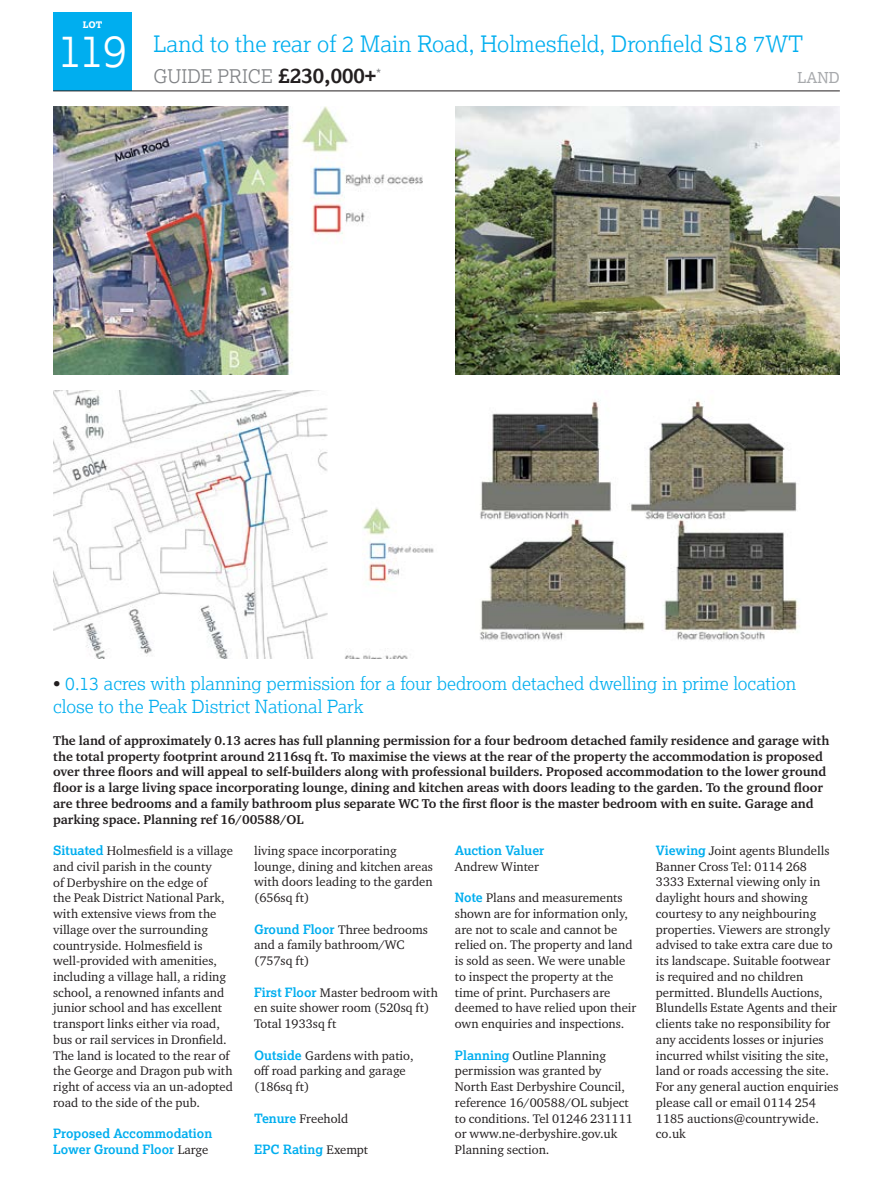
<style>
.page{position:relative;width:893px;height:1184px;background:#fff}
.page>*{position:absolute;margin:0;border:0;box-sizing:border-box;transform-origin:0 0}
.t1{font:300 45px "Lexia";color:#fff}
.t2{font:300 22.5px "Lexia";color:#00aeef}
.t3{font:300 18.75px "Lexia";color:#808285}
.t4{font:300 18px/23.5px "Lexia";color:#00aeef}
.t5{font:15px "Lexia";color:#a7a9ac}
.t6{font:700 13.2px/15.8px "Charter ITC Pro";color:#231f20}
.t7{font:12.75px/15.8px "Charter ITC Pro";color:#231f20}
.t8{font:700 12.75px/15.8px "Lexia";color:#00aeef}
.t9{font:800 9px "Lexia";color:#fff}
.s1{font-weight:700;font-size:21px;color:#231f20}
.s2{color:#231f20}
.s3{font-family:"Lexia";font-weight:700;color:#00aeef}
.s4{font-family:"Charter ITC Pro";font-weight:400;color:#231f20}
</style>
<div class="page">
<div style="left:53px;top:12px;width:79px;height:79px;background:#00aeef"></div>
<hr style="left:53px;top:91px;width:787px;height:1px;background:#231f20">
<img style="left:53px;top:107px;width:370px;height:268px">
<img style="left:455px;top:107px;width:385px;height:268px">
<img style="left:480px;top:400px;width:320px;height:241px">
<img style="left:53px;top:390px;width:381px;height:268px">
<p class="t9" style="left:83px;top:19px;width:21px">LOT</p>
<h1 class="t1" style="left:58px;top:23px;width:71px">119</h1>
<h2 class="t2" style="left:154px;top:29px;width:651px">Land to the rear of 2 Main Road, Holmesfield, Dronfield S18 7WT</h2>
<h3 class="t3" style="left:154px;top:65px;width:229px">GUIDE PRICE <span class="s1">£230,000+</span><sup>*</sup></h3>
<p class="t5" style="left:798px;top:68px;width:44px">LAND</p>
<h3 class="t4" style="left:53px;top:671px;width:745px"><span class="s2">•</span> 0.13 acres with planning permission for a four bedroom detached dwelling in prime location close to the Peak District National Park</h3>
<p class="t6" style="left:53px;top:732px;width:778px">The land of approximately 0.13 acres has full planning permission for a four bedroom detached family residence and garage with the total property footprint around 2116sq ft. To maximise the views at the rear of the property the accommodation is proposed over three floors and will appeal to self-builders along with professional builders. Proposed accommodation to the lower ground floor is a large living space incorporating lounge, dining and kitchen areas with doors leading to the garden. To the ground floor are three bedrooms and a family bathroom plus separate WC To the first floor is the master bedroom with en suite. Garage and parking space. Planning ref 16/00588/OL</p>
<p class="t7" style="left:53px;top:843px;width:181px"><span class="s3">Situated</span> Holmesfield is a village and civil parish in the county<br>of Derbyshire on the edge of<br>the Peak District National Park, with extensive views from the village over the surrounding countryside. Holmesfield is well-provided with amenities, including a village hall, a riding school, a renowned infants and junior school and has excellent transport links either via road, bus or rail services in Dronfield.<br>The land is located to the rear of the George and Dragon pub with right of access via an un-adopted road to the side of the pub.</p>
<p class="t8" style="left:53px;top:1126px;width:161px">Proposed Accommodation<br>Lower Ground Floor <span class="s4">Large</span></p>
<p class="t8" style="left:455px;top:842px;width:91px">Auction Valuer</p>
<p class="t7" style="left:455px;top:858px;width:86px">Andrew Winter</p>
<p class="t7" style="left:455px;top:890px;width:183px"><span class="s3">Note</span> Plans and measurements shown are for information only, are not to scale and cannot be relied on. The property and land is sold as seen. We were unable to inspect the property at the time of print. Purchasers are deemed to have relied upon their own enquiries and inspections.</p>
<p class="t7" style="left:455px;top:1047px;width:179px"><span class="s3">Planning</span> Outline Planning permission was granted by<br>North East Derbyshire Council, reference 16/00588/OL subject to conditions. Tel 01246 231111 or www.ne-derbyshire.gov.uk<br>Planning section.</p>
<p class="t7" style="left:656px;top:842px;width:184px"><span class="s3">Viewing</span> Joint agents Blundells<br>Banner Cross Tel: 0114 268<br>3333 External viewing only in daylight hours and showing courtesy to any neighbouring properties. Viewers are strongly advised to take extra care due to its landscape. Suitable footwear is required and no children permitted. Blundells Auctions,<br>Blundells Estate Agents and their clients take no responsibility for any accidents losses or injuries incurred whilst visiting the site, land or roads accessing the site.<br>For any general auction enquiries please call or email 0114 254<br>1185 auctions@countrywide. co.uk</p>
<p class="t7" style="left:254px;top:842px;width:180px">living space incorporating lounge, dining and kitchen areas with doors leading to the garden (656sq ft)</p>
<p class="t7" style="left:254px;top:921px;width:175px"><span class="s3">Ground Floor</span> Three bedrooms and a family bathroom/WC (757sq ft)</p>
<p class="t7" style="left:254px;top:984px;width:185px"><span class="s3">First Floor</span> Master bedroom with en suite shower room (520sq ft)<br>Total 1933sq ft</p>
<p class="t7" style="left:254px;top:1047px;width:161px"><span class="s3">Outside</span> Gardens with patio, off road parking and garage (186sq ft)</p>
<p class="t7" style="left:254px;top:1110px;width:96px"><span class="s3">Tenure</span> Freehold</p>
<p class="t8" style="left:254px;top:1141px;width:115px">EPC Rating <span class="s4">Exempt</span></p>
</div>
